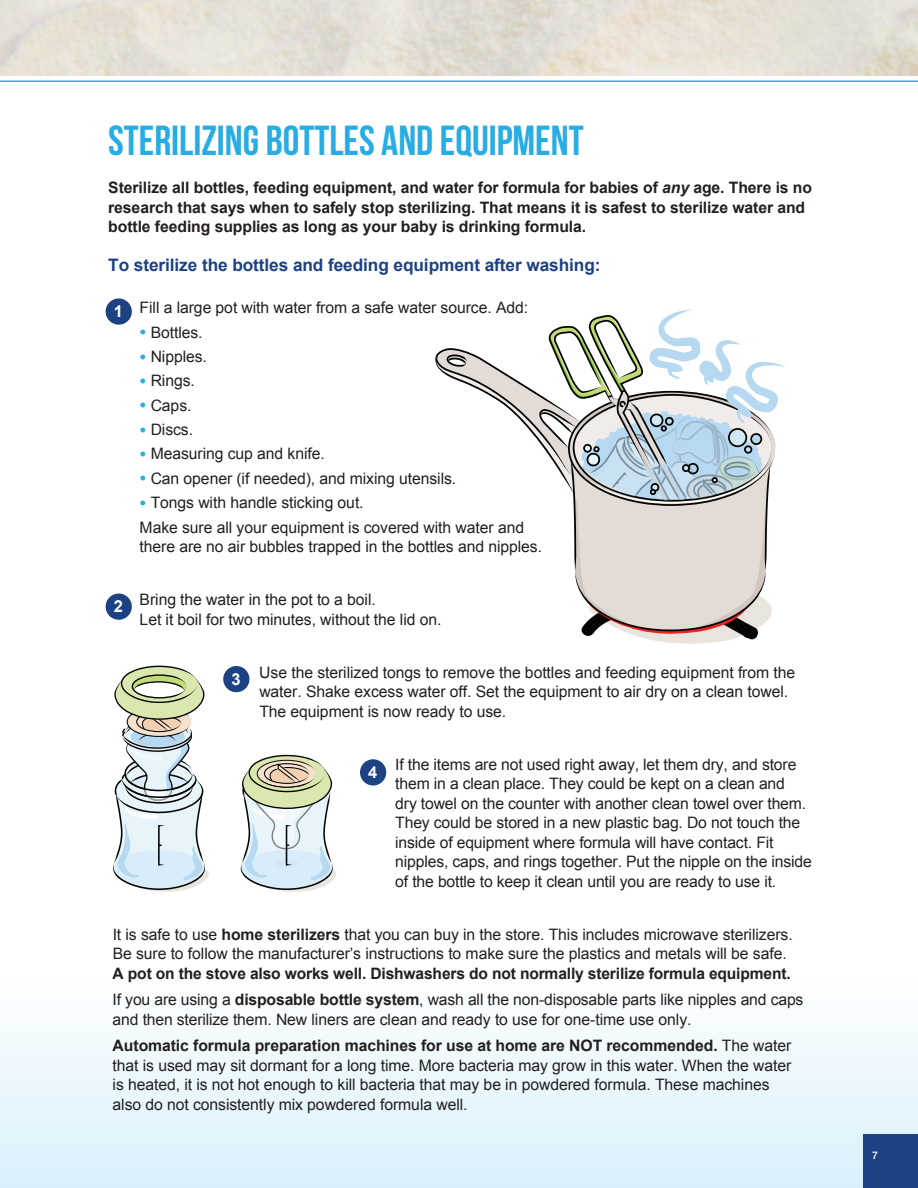
<style>
.page{position:relative;width:918px;height:1188px;background:#fff}
.page>*{position:absolute;margin:0;border:0;box-sizing:border-box;transform-origin:0 0}
.Main_head___BFI{font:42px "Bebas Neue";color:#27ade3}
.Bold_body___BFI{font:700 17.25px "Arial";letter-spacing:-.005em;color:#1c4284}
.Bold_body___BFI-2{font:700 16.5px "Arial";color:#fff}
.t1{font:300 16.05px "Frutiger Next Pro";color:#050504;scale:.9 1}
.main_body___BFI{font:15.75px/19.5px "Arial";letter-spacing:-.005em;color:#231f20}
.main_body___BFI-2{font:700 15.75px/19.5px "Arial";letter-spacing:-.005em;color:#231f20}
.t2{font:500 10.5px "Helvetica Neue LT Pro";color:#fff}
.s1{font-style:italic}
.s2{font-size:19.5px;color:#27ade3}
.s3{font-weight:700}
</style>
<div class="page">
<div style="left:0;top:976px;width:918px;height:212px;background:linear-gradient(to bottom,#fffffe,#d8f1fb)"></div>
<div style="left:863px;top:1134px;width:55px;height:54px;background:#1c4284"></div>
<hr style="left:0;top:80px;width:918px;height:2px;background:#27ade3">
<svg style="left:435px;top:309px;width:350px;height:335px"></svg>
<div style="left:105px;top:298px;width:28px;height:27px;background:#1c4284;border-radius:50%"></div>
<div style="left:104px;top:297px;width:29px;height:29px;border:2px solid #fff;border-radius:50%"></div>
<div style="left:105px;top:593px;width:28px;height:28px;background:#1c4284;border-radius:50%"></div>
<div style="left:104px;top:592px;width:29px;height:29px;border:2px solid #fff;border-radius:50%"></div>
<div style="left:222px;top:665px;width:28px;height:28px;background:#1c4284;border-radius:50%"></div>
<div style="left:222px;top:664px;width:29px;height:30px;border:2px solid #fff;border-radius:50%"></div>
<div style="left:359px;top:759px;width:28px;height:27px;background:#1c4284;border-radius:50%"></div>
<div style="left:358px;top:758px;width:30px;height:29px;border:2px solid #fff;border-radius:50%"></div>
<svg style="left:240px;top:754px;width:97px;height:138px"></svg>
<svg style="left:112px;top:666px;width:97px;height:226px"></svg>
<p class="Main_head___BFI" style="left:108px;top:117px;width:477px">STERILIZING BOTTLES AND EQUIPMENT</p>
<p class="main_body___BFI-2" style="left:108px;top:178px;width:705px">Sterilize all bottles, feeding equipment, and water for formula for babies of <span class="s1">any</span> age. There is no research that says when to safely stop sterilizing. That means it is safest to sterilize water and bottle feeding supplies as long as your baby is drinking formula.</p>
<p class="Bold_body___BFI" style="left:108px;top:254px;width:494px">To sterilize the bottles and feeding equipment after washing:</p>
<p class="Bold_body___BFI-2" style="left:114px;top:300px;width:11px">1</p>
<p class="main_body___BFI" style="left:140px;top:298px;width:390px">Fill a large pot with water from a safe water source. Add:</p>
<p class="main_body___BFI" style="left:140px;top:323px;width:65px"><span class="s2">•</span> Bottles.</p>
<p class="main_body___BFI" style="left:140px;top:347px;width:69px"><span class="s2">•</span> Nipples.</p>
<p class="main_body___BFI" style="left:140px;top:371px;width:57px"><span class="s2">•</span> Rings.</p>
<p class="main_body___BFI" style="left:140px;top:396px;width:53px"><span class="s2">•</span> Caps.</p>
<p class="main_body___BFI" style="left:140px;top:420px;width:55px"><span class="s2">•</span> Discs.</p>
<p class="main_body___BFI" style="left:140px;top:444px;width:187px"><span class="s2">•</span> Measuring cup and knife.</p>
<p class="main_body___BFI" style="left:140px;top:469px;width:318px"><span class="s2">•</span> Can opener (if needed), and mixing utensils.</p>
<p class="main_body___BFI" style="left:140px;top:493px;width:226px"><span class="s2">•</span> Tongs with handle sticking out.</p>
<p class="main_body___BFI" style="left:140px;top:517px;width:404px">Make sure all your equipment is covered with water and there are no air bubbles trapped in the bottles and nipples.</p>
<p class="main_body___BFI" style="left:140px;top:590px;width:303px">Bring the water in the pot to a boil.<br>Let it boil for two minutes, without the lid on.</p>
<p class="main_body___BFI" style="left:259px;top:662px;width:537px">Use the sterilized tongs to remove the bottles and feeding equipment from the water. Shake excess water off. Set the equipment to air dry on a clean towel.<br>The equipment is now ready to use.</p>
<p class="main_body___BFI" style="left:395px;top:755px;width:418px">If the items are not used right away, let them dry, and store them in a clean place. They could be kept on a clean and<br>dry towel on the counter with another clean towel over them.<br>They could be stored in a new plastic bag. Do not touch the inside of equipment where formula will have contact. Fit nipples, caps, and rings together. Put the nipple on the inside of the bottle to keep it clean until you are ready to use it.</p>
<p class="main_body___BFI" style="left:113px;top:925px;width:682px">It is safe to use <span class="s3">home sterilizers</span> that you can buy in the store. This includes microwave sterilizers.<br>Be sure to follow the manufacturer’s instructions to make sure the plastics and metals will be safe.<br><span class="s3">A pot on the stove also works well. Dishwashers do not normally sterilize formula equipment.</span></p>
<p class="main_body___BFI" style="left:113px;top:990px;width:692px">If you are using a <span class="s3">disposable bottle system</span>, wash all the non-disposable parts like nipples and caps and then sterilize them. New liners are clean and ready to use for one-time use only.</p>
<p class="main_body___BFI" style="left:113px;top:1036px;width:680px"><span class="s3">Automatic formula preparation machines for use at home are NOT recommended.</span> The water that is used may sit dormant for a long time. More bacteria may grow in this water. When the water is heated, it is not hot enough to kill bacteria that may be in powdered formula. These machines also do not consistently mix powdered formula well.</p>
<p class="Bold_body___BFI-2" style="left:114px;top:595px;width:11px">2</p>
<p class="t1" style="left:644px;top:661px;width:47px">page 7</p>
<p class="Bold_body___BFI-2" style="left:231px;top:668px;width:11px">3</p>
<p class="Bold_body___BFI-2" style="left:368px;top:761px;width:11px">4</p>
<p class="t2" style="left:872px;top:1149px;width:7px">7</p>
</div>
